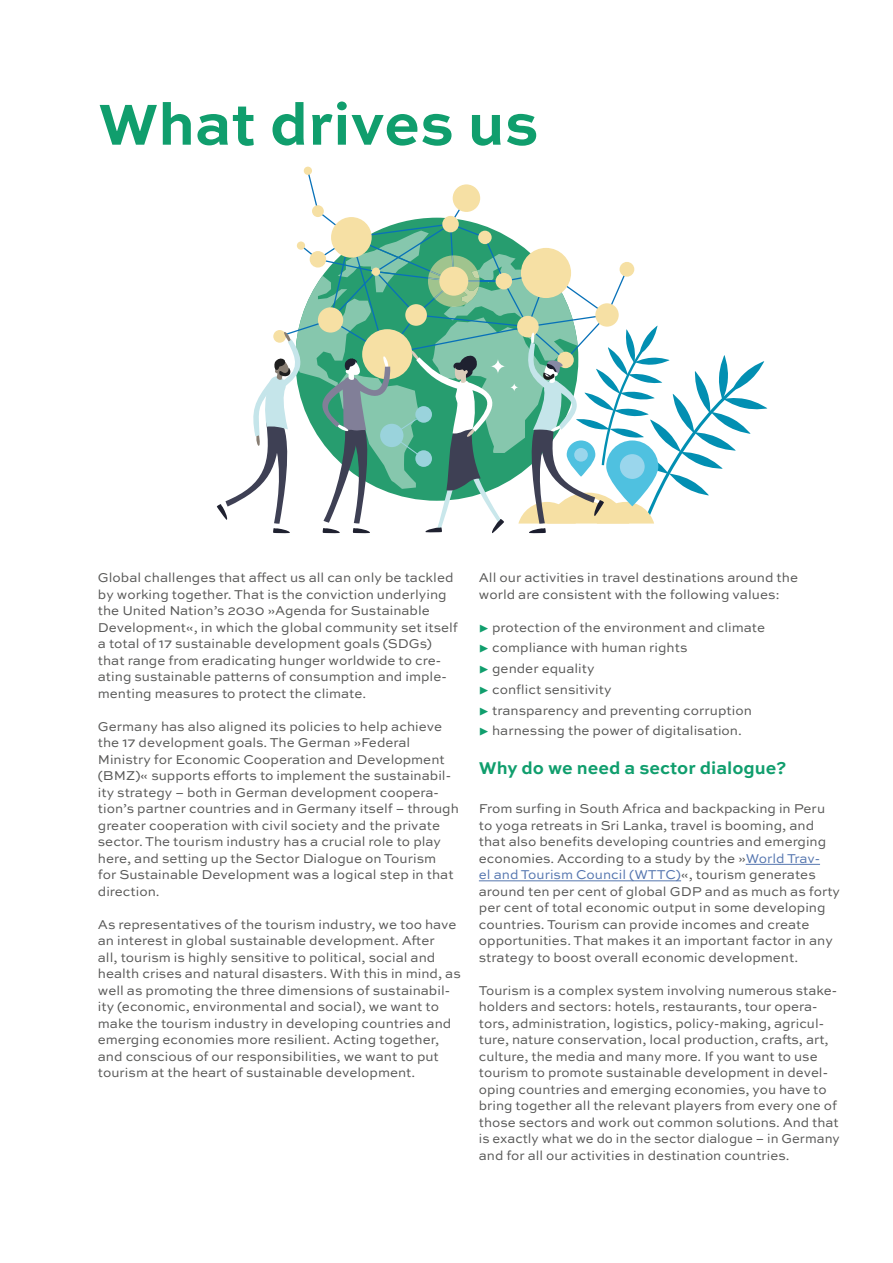
<style>
.page{position:relative;width:893px;height:1263px;background:#fff}
.page>*{position:absolute;margin:0;border:0;box-sizing:border-box;transform-origin:0 0}
.t1{font:700 60.9px "Sweet Sans Pro";color:#109e6d}
.t2{font:700 18px "Sweet Sans Pro";color:#109e6d}
.t3{font:13.5px/16.5px "Sweet Sans Pro";color:#575756}
.s1{color:#109e6d}
.s2{color:#5576af}
</style>
<div class="page">
<hr style="left:746px;top:864px;width:74px;height:1px;background:#5576af">
<hr style="left:479px;top:880px;width:202px;height:1px;background:#5576af">
<div style="left:304px;top:167px;width:8px;height:8px;background:#f6e0a4;border-radius:50%"></div>
<svg style="left:216px;top:171px;width:551px;height:362px"></svg>
<svg style="left:490px;top:358px;width:16px;height:16px"></svg>
<svg style="left:510px;top:383px;width:9px;height:9px"></svg>
<h1 class="t1" style="left:98px;top:78px;width:442px">What drives us</h1>
<p class="t3" style="left:98px;top:569px;width:361px">Global challenges that affect us all can only be tackled by working together. That is the conviction underlying the United Nation’s 2030 »Agenda for Sustainable Development«, in which the global community set itself a total of 17 sustainable development goals (SDGs) that range from eradicating hunger worldwide to cre&shy;ating sustainable patterns of consumption and imple&shy;menting measures to protect the climate.</p>
<p class="t3" style="left:98px;top:717px;width:362px">Germany has also aligned its policies to help achieve the 17 development goals. The German »Federal Ministry for Economic Cooperation and Development (BMZ)« supports efforts to implement the sustainabil&shy;ity strategy – both in German development coopera&shy;tion’s partner countries and in Germany itself – through greater cooperation with civil society and the private sector. The tourism industry has a crucial role to play here, and setting up the Sector Dialogue on Tourism<br>for Sustainable Development was a logical step in that direction.</p>
<p class="t3" style="left:98px;top:915px;width:364px">As representatives of the tourism industry, we too have an interest in global sustainable development. After<br>all, tourism is highly sensitive to political, social and health crises and natural disasters. With this in mind, as well as promoting the three dimensions of sustainabil&shy;ity (economic, environmental and social), we want to make the tourism industry in developing countries and emerging economies more resilient. Acting together, and conscious of our responsibilities, we want to put tourism at the heart of sustainable development.</p>
<p class="t3" style="left:479px;top:569px;width:321px">All our activities in travel destinations around the world are consistent with the following values:</p>
<p class="t3" style="left:479px;top:616px;width:288px;line-height:20.7px"><span class="s1">▶</span> protection of the environment and climate <span class="s1">▶</span> compliance with human rights<br><span class="s1">▶</span> gender equality<br><span class="s1">▶</span> conflict sensitivity<br><span class="s1">▶</span> transparency and preventing corruption <span class="s1">▶</span> harnessing the power of digitalisation.</p>
<h2 class="t2" style="left:479px;top:755px;width:309px">Why do we need a sector dialogue?</h2>
<p class="t3" style="left:479px;top:800px;width:363px">From surfing in South Africa and backpacking in Peru to yoga retreats in Sri Lanka, travel is booming, and that also benefits developing countries and emerging economies. According to a study by the »<span class="s2">World Trav-<br>el and Tourism Council (WTTC)</span>«, tourism generates around ten per cent of global GDP and as much as forty per cent of total economic output in some developing countries. Tourism can provide incomes and create opportunities. That makes it an important factor in any strategy to boost overall economic development.</p>
<p class="t3" style="left:479px;top:981px;width:362px">Tourism is a complex system involving numerous stake&shy;holders and sectors: hotels, restaurants, tour opera&shy;tors, administration, logistics, policy-making, agricul&shy;ture, nature conservation, local production, crafts, art, culture, the media and many more. If you want to use tourism to promote sustainable development in devel&shy;oping countries and emerging economies, you have to bring together all the relevant players from every one of those sectors and work out common solutions. And that is exactly what we do in the sector dialogue – in Germany and for all our activities in destination countries.</p>
</div>
